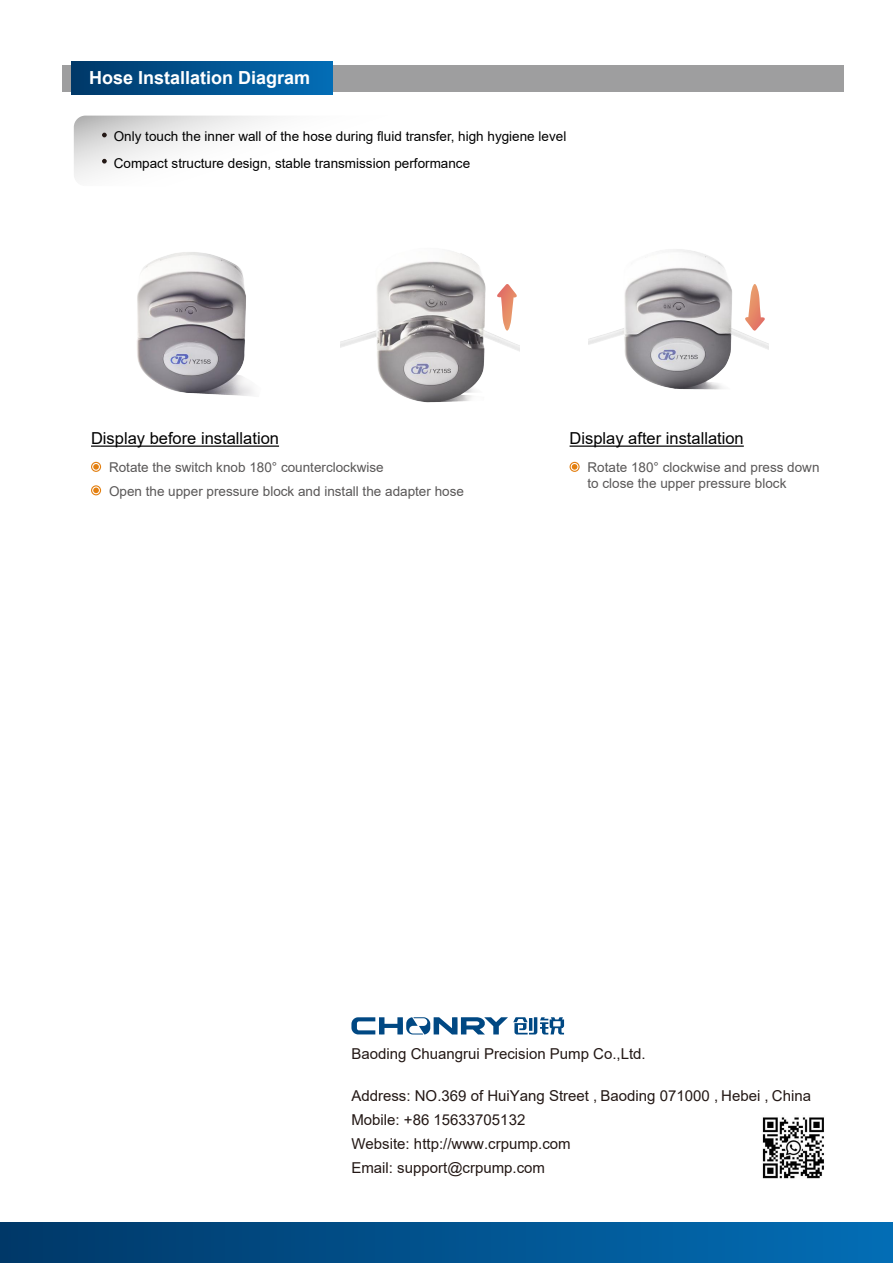
<style>
.page{position:relative;width:893px;height:1263px;background:#fff}
.page>*{position:absolute;margin:0;border:0;box-sizing:border-box;transform-origin:0 0}
.t1{font:700 18px "Arial";color:#fff}
.t2{font:16.5px "Arial";color:#000}
.t3{font:15px/24px "Arial";color:#231815}
.t4{font:13.5px/23.5px "Arial";color:#595757}
.t5{font:13.5px/27px "Arial";color:#000}
</style>
<div class="page">
<div style="left:0;top:1223px;width:893px;height:40px;background:linear-gradient(to right,#003868,#036eb5)"></div>
<svg style="left:91px;top:462px;width:10px;height:10px"></svg>
<div style="left:93px;top:463px;width:6px;height:7px;background:#e37f10;border-radius:50%"></div>
<div style="left:92px;top:463px;width:8px;height:8px;border:1px solid #fff;border-radius:50%"></div>
<svg style="left:91px;top:485px;width:10px;height:10px"></svg>
<div style="left:93px;top:487px;width:6px;height:7px;background:#e37f10;border-radius:50%"></div>
<div style="left:92px;top:486px;width:8px;height:8px;border:1px solid #fff;border-radius:50%"></div>
<svg style="left:570px;top:462px;width:10px;height:10px"></svg>
<div style="left:571px;top:463px;width:7px;height:7px;background:#e37f10;border-radius:50%"></div>
<div style="left:571px;top:463px;width:7px;height:8px;border:1px solid #fff;border-radius:50%"></div>
<hr style="left:91px;top:445px;width:188px;height:2px;background:#000">
<hr style="left:570px;top:445px;width:174px;height:2px;background:#000">
<img style="left:137px;top:252px;width:117px;height:144px">
<img style="left:340px;top:251px;width:179px;height:152px">
<img style="left:588px;top:249px;width:180px;height:141px">
<svg style="left:497px;top:284px;width:20px;height:47px"></svg>
<svg style="left:745px;top:284px;width:20px;height:47px"></svg>
<svg style="left:74px;top:116px;width:200px;height:64px"></svg>
<div style="left:62px;top:65px;width:781px;height:26px;background:#9e9e9f"></div>
<div style="left:72px;top:62px;width:261px;height:33px;background:linear-gradient(to right,#003868,#036db6)"></div>
<svg style="left:351px;top:1017px;width:213px;height:17px"></svg>
<img style="left:762px;top:1117px;width:62px;height:62px">
<p class="t1" style="left:89px;top:65px;width:223px">Hose Installation Diagram</p>
<p class="t5" style="left:114px;top:122px;width:454px">Only touch the inner wall of the hose during fluid transfer, high hygiene level<br>Compact structure design, stable transmission performance</p>
<p class="t2" style="left:91px;top:427px;width:189px">Display before installation</p>
<p class="t2" style="left:570px;top:427px;width:176px">Display after installation</p>
<p class="t4" style="left:109px;top:455px;width:356px">Rotate the switch knob 180° counterclockwise<br>Open the upper pressure block and install the adapter hose</p>
<p class="t4" style="left:588px;top:459px;width:233px;line-height:16.2px">Rotate 180° clockwise and press down to close the upper pressure block</p>
<p class="t3" style="left:351px;top:1042px;width:296px">Baoding Chuangrui Precision Pump Co.,Ltd.</p>
<p class="t3" style="left:351px;top:1084px;width:461px">Address: NO.369 of HuiYang Street , Baoding 071000 , Hebei , China Mobile: +86 15633705132<br>Website: http://www.crpump.com<br>Email: support@crpump.com</p>
</div>
